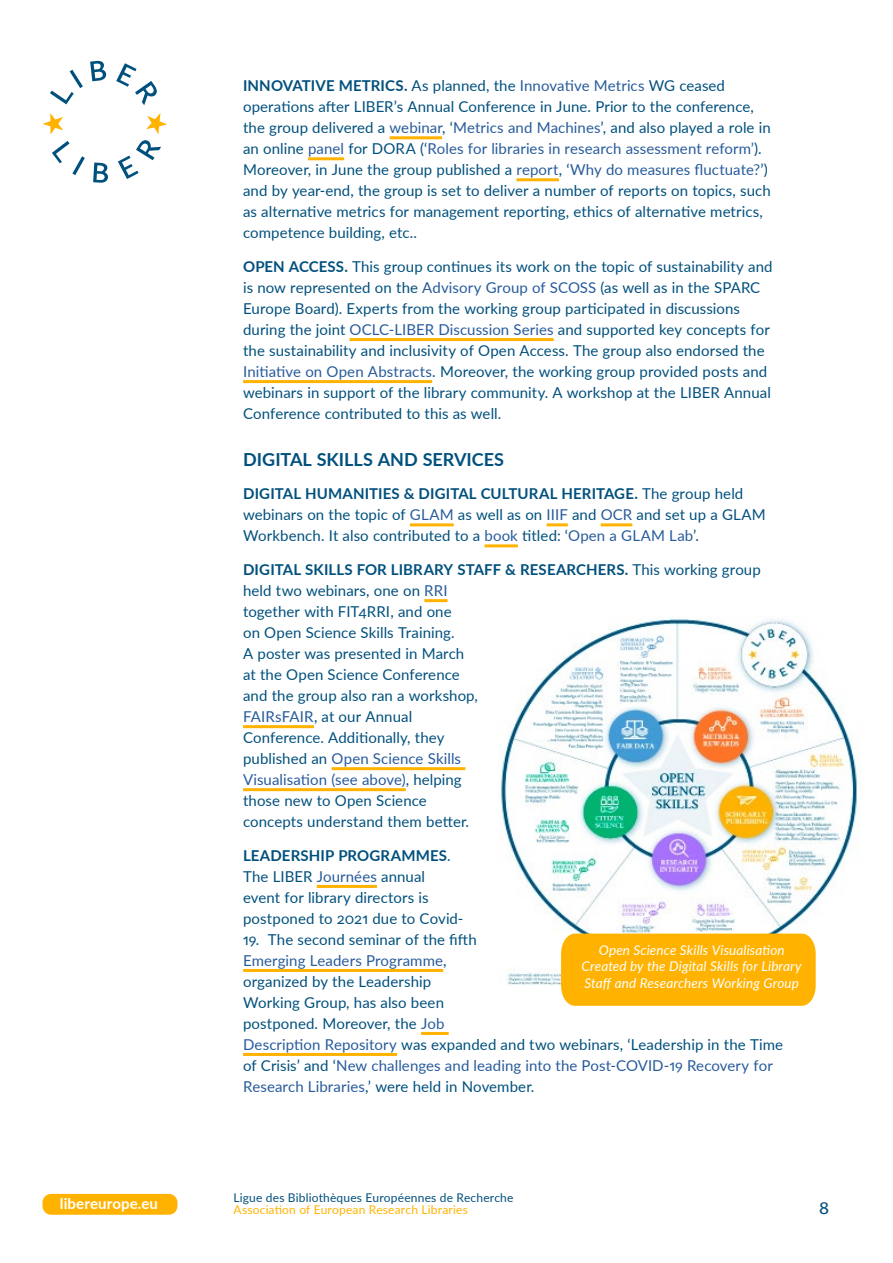
<style>
.page{position:relative;width:893px;height:1263px;background:#fff}
.page>*{position:absolute;margin:0;border:0;box-sizing:border-box;transform-origin:0 0}
.t1{font:19.5px "Myriad Pro";color:#00507d}
.t2{font:700 18px "Lato";color:#00507d}
.t3{font:15px/21px "Lato";letter-spacing:.005em;color:#00507d}
.t4{font:700 15px "Lato";letter-spacing:.01em;color:#fff}
.t5{font:italic 13.5px/16.2px "Lato";letter-spacing:.01em;color:#fff;text-align:center}
.t6{font:12px "Lato";letter-spacing:.015em;color:#00507d}
.t7{font:12px "Lato";letter-spacing:.015em;color:#ffb300}
.s1{font-weight:700}
.s2{color:#275b9b}
</style>
<div class="page">
<div style="left:43px;top:1194px;width:134px;height:21px;background:#ffb300;border-radius:9px"></div>
<svg style="left:43px;top:113px;width:124px;height:70px"></svg>
<svg style="left:50px;top:60px;width:107px;height:45px"></svg>
<hr style="left:390px;top:136px;width:52px;height:3px;background:#ffb300">
<hr style="left:308px;top:157px;width:36px;height:3px;background:#ffb300">
<hr style="left:516px;top:178px;width:43px;height:3px;background:#ffb300">
<hr style="left:350px;top:338px;width:204px;height:3px;background:#ffb300">
<hr style="left:243px;top:380px;width:189px;height:3px;background:#ffb300">
<hr style="left:410px;top:523px;width:44px;height:3px;background:#ffb300">
<hr style="left:547px;top:523px;width:21px;height:3px;background:#ffb300">
<hr style="left:601px;top:523px;width:31px;height:3px;background:#ffb300">
<hr style="left:484px;top:544px;width:34px;height:3px;background:#ffb300">
<hr style="left:424px;top:599px;width:24px;height:3px;background:#ffb300">
<hr style="left:243px;top:725px;width:71px;height:3px;background:#ffb300">
<hr style="left:332px;top:767px;width:133px;height:3px;background:#ffb300">
<hr style="left:243px;top:788px;width:163px;height:3px;background:#ffb300">
<hr style="left:317px;top:885px;width:60px;height:3px;background:#ffb300">
<hr style="left:243px;top:969px;width:200px;height:3px;background:#ffb300">
<hr style="left:421px;top:1032px;width:28px;height:3px;background:#ffb300">
<hr style="left:243px;top:1053px;width:154px;height:3px;background:#ffb300">
<img style="left:500px;top:617px;width:358px;height:369px">
<div style="left:561px;top:933px;width:255px;height:73px;background:#ffb300"></div>
<p class="t4" style="left:60px;top:1193px;width:100px">libereurope.eu</p>
<p class="t3" style="left:243px;top:75px;width:529px"><span class="s1">INNOVATIVE METRICS.</span> As planned, the <span class="s2">Innovative Metrics</span> WG ceased operations after LIBER’s Annual Conference in June. Prior to the conference, the group delivered a <span class="s2">webinar</span>, ‘<span class="s2">Metrics and Machines</span>’, and also played a role in an online <span class="s2">panel</span> for DORA (‘<span class="s2">Roles for libraries in research assessment reform’</span>).<br>Moreover, in June the group published a <span class="s2">report</span>, ‘<span class="s2">Why do measures fluctuate?</span>’) and by year-end, the group is set to deliver a number of reports on topics, such as alternative metrics for management reporting, ethics of alternative metrics, competence building, etc..</p>
<p class="t3" style="left:243px;top:255px;width:531px"><span class="s1">OPEN ACCESS.</span> This group continues its work on the topic of sustainability and is now represented on the <span class="s2">Advisory Group of SCOSS</span> (as well as in the SPARC Europe Board). Experts from the working group participated in discussions during the joint <span class="s2">OCLC-LIBER Discussion Series</span> and supported key concepts for the sustainability and inclusivity of Open Access. The group also endorsed the <span class="s2">Initiative on Open Abstracts</span>. Moreover, the working group provided posts and webinars in support of the library community. A workshop at the LIBER Annual Conference contributed to this as well.</p>
<p class="t2" style="left:243px;top:446px;width:262px">DIGITAL SKILLS AND SERVICES</p>
<p class="t3" style="left:243px;top:483px;width:524px"><span class="s1">DIGITAL HUMANITIES &amp; DIGITAL CULTURAL HERITAGE.</span> The group held webinars on the topic of <span class="s2">GLAM</span> as well as on <span class="s2">IIIF</span> and <span class="s2">OCR</span> and set up a GLAM<br>Workbench. It also contributed to a <span class="s2">book</span> titled: ‘<span class="s2">Open a GLAM Lab</span>’.</p>
<p class="t3" style="left:243px;top:558px;width:519px"><span class="s1">DIGITAL SKILLS FOR LIBRARY STAFF &amp; RESEARCHERS.</span> This working group held two webinars, one on <span class="s2">RRI<br></span>together with FIT4RRI, and one<br>on Open Science Skills Training.<br>A poster was presented in March<br>at the Open Science Conference<br>and the group also ran a workshop,<br><span class="s2">FAIRsFAIR</span>, at our Annual<br>Conference. Additionally, they<br>published an <span class="s2">Open Science Skills<br>Visualisation (see above)</span>, helping<br>those new to Open Science<br>concepts understand them better.</p>
<p class="t3" style="left:243px;top:844px;width:222px"><span class="s1">LEADERSHIP PROGRAMMES</span>.<br>The LIBER <span class="s2">Journées</span> annual event for library directors is postponed to 2021 due to Covid-</p>
<p class="t3" style="left:243px;top:928px;width:542px">19. The second seminar of the fifth<br><span class="s2">Emerging Leaders Programme</span>,<br>organized by the Leadership<br>Working Group, has also been<br>postponed. Moreover, the <span class="s2">Job<br>Description Repository</span> was expanded and two webinars, ‘Leadership in the Time of Crisis’ and ‘<span class="s2">New challenges and leading into the Post-COVID-19 Recovery for Research Libraries</span>,’ were held in November.</p>
<p class="t5" style="left:582px;top:942px;width:222px">Open Science Skills Visualisation<br>Created by the Digital Skills for Library<br>Staff and Researchers Working Group</p>
<p class="t6" style="left:234px;top:1188px;width:281px">Ligue des Bibliothèques Européennes de Recherche</p>
<p class="t7" style="left:234px;top:1200px;width:236px">Association of European Research Libraries</p>
<h1 class="t1" style="left:819px;top:1195px;width:12px">8</h1>
</div>
